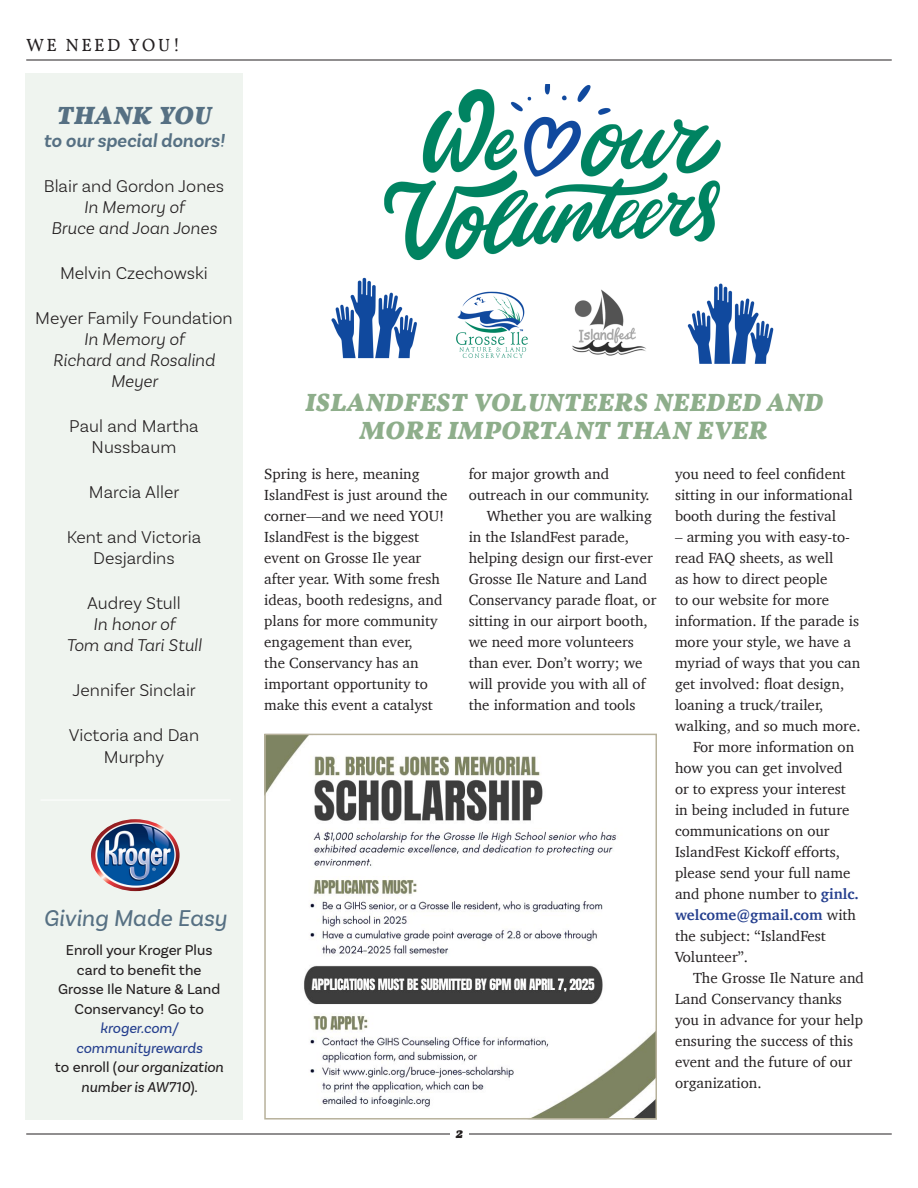
<style>
.page{position:relative;width:918px;height:1188px;background:#fff}
.page>*{position:absolute;margin:0;border:0;box-sizing:border-box;transform-origin:0 0}
.t1{font:italic 700 25.5px/28.5px "Vollkorn";letter-spacing:.02em;color:#8eae8b;text-align:center}
.t2{font:italic 700 25.5px "Vollkorn";letter-spacing:.02em;color:#567083}
.t3{font:italic 24px "Basic Sans";color:#567083}
.t4{font:italic 600 19.5px "Basic Sans";color:#567083}
.t5{font:300 18px "Basic Sans";color:#231f20}
.t6{font:italic 300 18px "Basic Sans";color:#231f20}
.t7{font:18px "Vollkorn";letter-spacing:.13em;color:#231f20}
.t8{font:15px/21px "Charter";color:#231f20}
.t9{font:15px/19.5px "Basic Sans";color:#231f20;text-align:center}
.t10{font:italic 15px "Basic Sans";color:#231f20}
.t11{font:italic 15px/19.5px "Basic Sans";color:#253f8e;text-align:center}
.t12{font:italic 700 15px "Vollkorn";color:#231f20}
.s1{font-style:normal}
.s2{font-weight:700;color:#253f8e}
</style>
<div class="page">
<div style="left:26px;top:73px;width:217px;height:1047px;background:#eff4ef"></div>
<hr style="left:26px;top:60px;width:866px;height:1px;background:#231f20">
<hr style="left:26px;top:1134px;width:866px;height:1px;background:#231f20">
<div style="left:450px;top:1127px;width:19px;height:21px;background:#fff"></div>
<img style="left:91px;top:819px;width:89px;height:72px">
<hr style="left:40px;top:800px;width:190px;height:1px;background:#fff">
<img style="left:331px;top:84px;width:443px;height:280px">
<img style="left:267px;top:737px;width:387px;height:380px">
<div style="left:264px;top:734px;width:393px;height:386px;border:2px solid #b7b19b"></div>
<p class="t7" style="left:26px;top:34px;width:155px">WE NEED YOU!</p>
<p class="t2" style="left:57px;top:100px;width:156px">THANK YOU</p>
<p class="t4" style="left:43px;top:128px;width:182px">to our special donors!</p>
<p class="t5" style="left:44px;top:175px;width:182px">Blair and Gordon Jones</p>
<p class="t6" style="left:84px;top:196px;width:102px">In Memory of</p>
<p class="t6" style="left:51px;top:217px;width:167px">Bruce and Joan Jones</p>
<p class="t5" style="left:60px;top:262px;width:149px">Melvin Czechowski</p>
<p class="t5" style="left:35px;top:307px;width:199px">Meyer Family Foundation</p>
<p class="t6" style="left:84px;top:328px;width:102px">In Memory of</p>
<p class="t6" style="left:53px;top:349px;width:163px">Richard and Rosalind</p>
<p class="t6" style="left:111px;top:370px;width:49px">Meyer</p>
<p class="t5" style="left:69px;top:415px;width:131px">Paul and Martha</p>
<p class="t5" style="left:92px;top:436px;width:86px">Nussbaum</p>
<p class="t5" style="left:89px;top:481px;width:92px">Marcia Aller</p>
<p class="t5" style="left:67px;top:526px;width:136px">Kent and Victoria</p>
<p class="t5" style="left:93px;top:547px;width:83px">Desjardins</p>
<p class="t5" style="left:87px;top:592px;width:95px">Audrey Stull</p>
<p class="t6" style="left:93px;top:613px;width:83px">In honor of</p>
<p class="t6" style="left:66px;top:634px;width:137px">Tom and Tari Stull</p>
<p class="t5" style="left:72px;top:679px;width:125px">Jennifer Sinclair</p>
<p class="t5" style="left:69px;top:724px;width:132px">Victoria and Dan</p>
<p class="t5" style="left:104px;top:746px;width:62px">Murphy</p>
<p class="t3" style="left:44px;top:904px;width:185px">Giving Made Easy</p>
<p class="t9" style="left:58px;top:940px;width:164px">Enroll your Kroger Plus card to benefit the<br>Grosse Ile Nature &amp; Land<br>Conservancy! Go to</p>
<p class="t11" style="left:76px;top:1018px;width:128px">kroger.com/ communityrewards</p>
<p class="t10" style="left:55px;top:1058px;width:170px"><span class="s1">to enroll (</span>our organization</p>
<p class="t10" style="left:81px;top:1078px;width:118px">number is AW710<span class="s1">).</span></p>
<p class="t1" style="left:305px;top:388px;width:519px">ISLANDFEST VOLUNTEERS NEEDED AND<br>MORE IMPORTANT THAN EVER</p>
<p class="t8" style="left:469px;top:463px;width:182px">for major growth and outreach in our community.</p>
<p class="t8" style="left:469px;top:505px;width:189px;text-indent:18px">Whether you are walking in the IslandFest parade, helping design our first-ever<br>Grosse Ile Nature and Land<br>Conservancy parade float, or sitting in our airport booth, we need more volunteers than ever. Don’t worry; we will provide you with all of the information and tools</p>
<p class="t8" style="left:675px;top:463px;width:179px">you need to feel confident sitting in our informational booth during the festival</p>
<p class="t8" style="left:675px;top:526px;width:187px">– arming you with easy-to&shy;read FAQ sheets, as well<br>as how to direct people<br>to our website for more information. If the parade is more your style, we have a myriad of ways that you can get involved: float design, loaning a truck/trailer, walking, and so much more.</p>
<p class="t8" style="left:675px;top:736px;width:185px;text-indent:18px">For more information on how you can get involved or to express your interest in being included in future communications on our<br>IslandFest Kickoff efforts, please send your full name and phone number to <span class="s2">ginlc. welcome@gmail.com</span> with the subject: “IslandFest<br>Volunteer”.</p>
<p class="t8" style="left:675px;top:967px;width:191px;text-indent:18px">The Grosse Ile Nature and<br>Land Conservancy thanks you in advance for your help ensuring the success of this event and the future of our organization.</p>
<p class="t8" style="left:264px;top:463px;width:185px">Spring is here, meaning<br>IslandFest is just around the corner—and we need YOU!<br>IslandFest is the biggest event on Grosse Ile year after year. With some fresh ideas, booth redesigns, and plans for more community engagement than ever,<br>the Conservancy has an important opportunity to make this event a catalyst</p>
<p class="t12" style="left:456px;top:1124px;width:9px">2</p>
</div>
